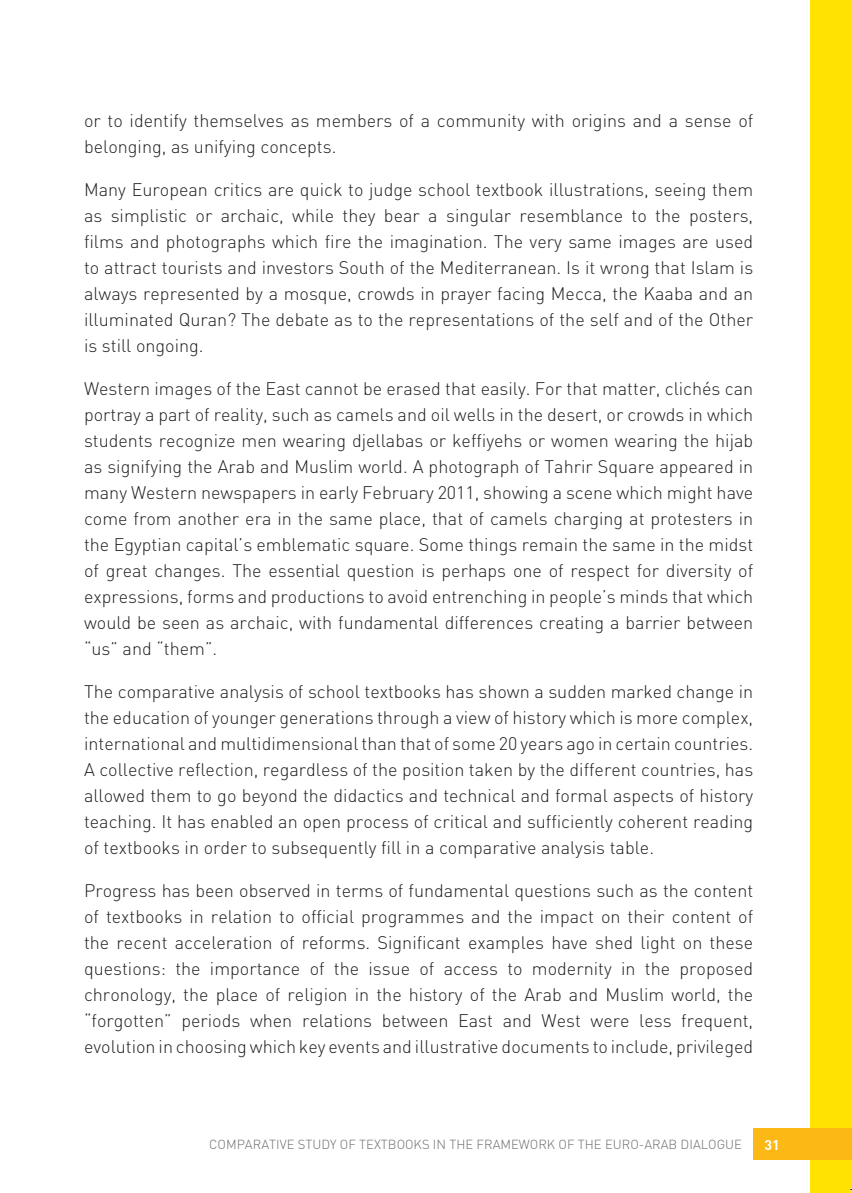
<style>
.page{position:relative;width:852px;height:1193px;background:#fff}
.page>*{position:absolute;margin:0;border:0;box-sizing:border-box;transform-origin:0 0}
.t1{font:300 18px/26px "DIN";color:#231f20;text-align:justify}
.t2{font:700 14px "DIN";color:#fff}
.t3{font:300 13px "DIN";color:#6c6d70}
</style>
<div class="page">
<div style="left:810px;top:0;width:42px;height:1193px;background:#ffe201"></div>
<div style="left:753px;top:1129px;width:99px;height:31px;background:#fcb814"></div>
<p class="t1" style="left:84px;top:107px;width:670px">or to identify themselves as members of a community with origins and a sense of belonging, as unifying concepts.</p>
<p class="t1" style="left:84px;top:176px;width:670px">Many European critics are quick to judge school textbook illustrations, seeing them as simplistic or archaic, while they bear a singular resemblance to the posters, films and photographs which fire the imagination. The very same images are used to attract tourists and investors South of the Mediterranean. Is it wrong that Islam is always represented by a mosque, crowds in prayer facing Mecca, the Kaaba and an illuminated Quran? The debate as to the representations of the self and of the Other is still ongoing.</p>
<p class="t1" style="left:84px;top:375px;width:670px">Western images of the East cannot be erased that easily. For that matter, clichés can portray a part of reality, such as camels and oil wells in the desert, or crowds in which students recognize men wearing djellabas or keffiyehs or women wearing the hijab as signifying the Arab and Muslim world. A photograph of Tahrir Square appeared in many Western newspapers in early February 2011, showing a scene which might have come from another era in the same place, that of camels charging at protesters in the Egyptian capital’s emblematic square. Some things remain the same in the midst of great changes. The essential question is perhaps one of respect for diversity of expressions, forms and productions to avoid entrenching in people’s minds that which would be seen as archaic, with fundamental differences creating a barrier between “us” and “them”.</p>
<p class="t1" style="left:84px;top:678px;width:670px">The comparative analysis of school textbooks has shown a sudden marked change in the education of younger generations through a view of history which is more complex, international and multidimensional than that of some 20 years ago in certain countries.<br>A collective reflection, regardless of the position taken by the different countries, has allowed them to go beyond the didactics and technical and formal aspects of history teaching. It has enabled an open process of critical and sufficiently coherent reading of textbooks in order to subsequently fill in a comparative analysis table.</p>
<p class="t1" style="left:84px;top:877px;width:670px">Progress has been observed in terms of fundamental questions such as the content of textbooks in relation to official programmes and the impact on their content of the recent acceleration of reforms. Significant examples have shed light on these questions: the importance of the issue of access to modernity in the proposed chronology, the place of religion in the history of the Arab and Muslim world, the “forgotten” periods when relations between East and West were less frequent, evolution in choosing which key events and illustrative documents to include, privileged</p>
<p class="t3" style="left:209px;top:1137px;width:534px">COMPARATIVE STUDY OF TEXTBOOKS IN THE FRAMEWORK OF THE EURO-ARAB DIALOGUE</p>
<p class="t2" style="left:764px;top:1136px;width:17px">31</p>
</div>
